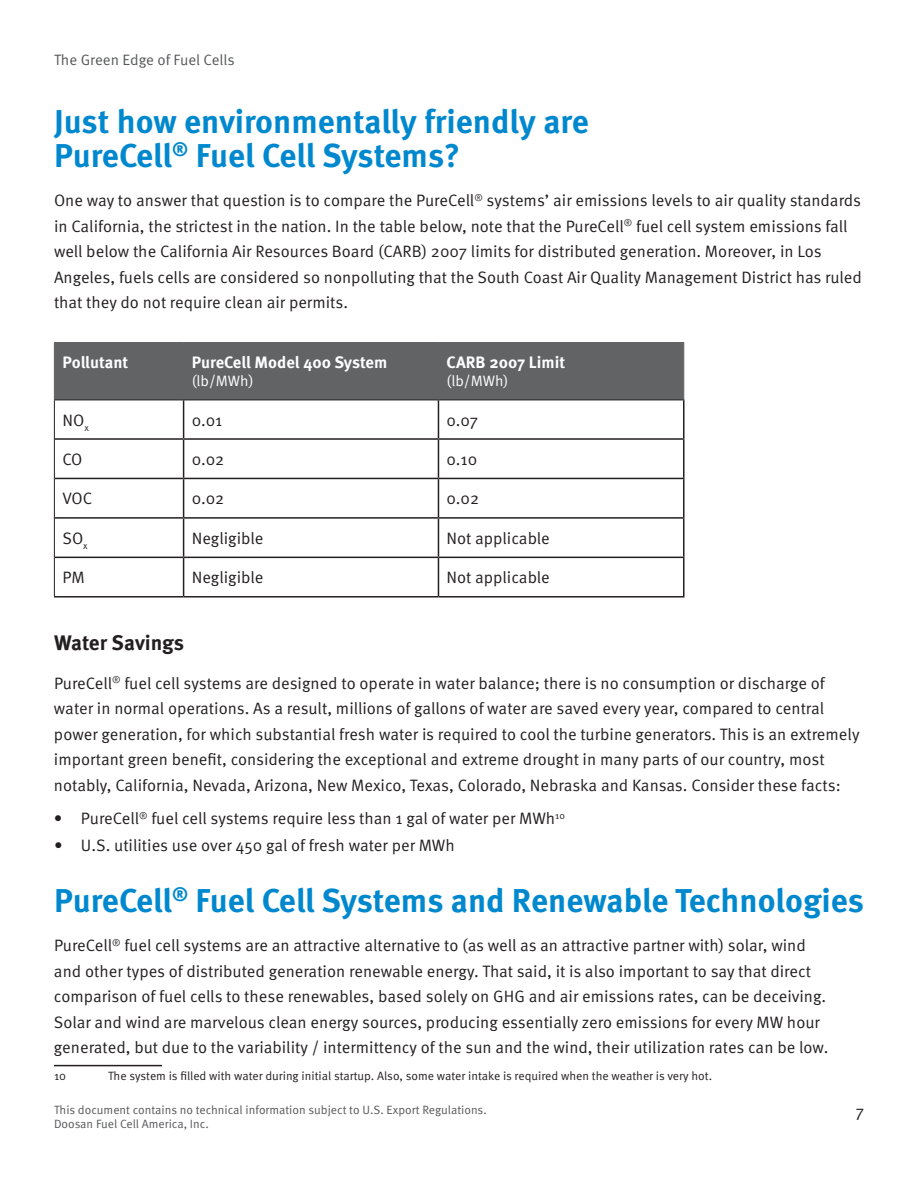
<style>
.page{position:relative;width:918px;height:1188px;background:#fff}
.page>*{position:absolute;margin:0;border:0;box-sizing:border-box;transform-origin:0 0}
.t1{font:700 33px/34.5px "Meta Pro";color:#0088ce}
.t2{font:700 21px "Meta Pro";letter-spacing:-.005em;color:#231f20}
.t3{font:16.5px/25.5px "Meta Pro";color:#231f20}
.t4{font:700 16.5px "Meta Pro";color:#fff}
.t5{font:15px "Meta Pro";color:#57585a}
.t6{font:15px "Meta Pro";letter-spacing:-.005em;color:#fff}
.t7{font:12px "Meta Pro";color:#231f20}
.t8{font:12px/14.4px "Meta Pro";color:#57585a}
</style>
<div class="page">
<div style="left:55px;top:343px;width:628px;height:57px;background:#616365"></div>
<hr style="left:54px;top:343px;width:1px;height:57px;background:#616365">
<hr style="left:184px;top:342px;width:254px;height:1px;background:#616365">
<hr style="left:438px;top:342px;width:246px;height:1px;background:#616365">
<hr style="left:54px;top:400px;width:1px;height:39px;background:#231f20">
<hr style="left:54px;top:439px;width:1px;height:39px;background:#231f20">
<hr style="left:54px;top:478px;width:1px;height:40px;background:#231f20">
<hr style="left:54px;top:518px;width:1px;height:39px;background:#231f20">
<hr style="left:54px;top:557px;width:1px;height:39px;background:#231f20">
<hr style="left:184px;top:400px;width:254px;height:1px;background:#231f20">
<hr style="left:438px;top:400px;width:247px;height:1px;background:#231f20">
<hr style="left:55px;top:438px;width:129px;height:2px;background:#231f20">
<hr style="left:184px;top:438px;width:254px;height:2px;background:#231f20">
<hr style="left:438px;top:438px;width:247px;height:2px;background:#231f20">
<hr style="left:55px;top:478px;width:129px;height:1px;background:#231f20">
<hr style="left:184px;top:478px;width:254px;height:1px;background:#231f20">
<hr style="left:438px;top:478px;width:247px;height:1px;background:#231f20">
<hr style="left:55px;top:517px;width:129px;height:2px;background:#231f20">
<hr style="left:184px;top:517px;width:254px;height:2px;background:#231f20">
<hr style="left:438px;top:517px;width:247px;height:2px;background:#231f20">
<hr style="left:55px;top:557px;width:129px;height:1px;background:#231f20">
<hr style="left:184px;top:557px;width:254px;height:1px;background:#231f20">
<hr style="left:438px;top:557px;width:247px;height:1px;background:#231f20">
<hr style="left:54px;top:596px;width:130px;height:2px;background:#231f20">
<hr style="left:184px;top:596px;width:254px;height:2px;background:#231f20">
<hr style="left:438px;top:596px;width:247px;height:2px;background:#231f20">
<hr style="left:438px;top:343px;width:1px;height:57px;background:#616365">
<hr style="left:683px;top:343px;width:1px;height:57px;background:#616365">
<hr style="left:183px;top:400px;width:1px;height:38px;background:#231f20">
<hr style="left:438px;top:400px;width:1px;height:38px;background:#231f20">
<hr style="left:683px;top:400px;width:2px;height:38px;background:#231f20">
<hr style="left:183px;top:440px;width:1px;height:38px;background:#231f20">
<hr style="left:438px;top:440px;width:1px;height:38px;background:#231f20">
<hr style="left:683px;top:440px;width:2px;height:38px;background:#231f20">
<hr style="left:183px;top:479px;width:1px;height:38px;background:#231f20">
<hr style="left:438px;top:479px;width:1px;height:38px;background:#231f20">
<hr style="left:683px;top:479px;width:2px;height:38px;background:#231f20">
<hr style="left:183px;top:519px;width:1px;height:38px;background:#231f20">
<hr style="left:438px;top:519px;width:1px;height:38px;background:#231f20">
<hr style="left:683px;top:519px;width:2px;height:38px;background:#231f20">
<hr style="left:54px;top:342px;width:130px;height:1px;background:#616365">
<hr style="left:183px;top:343px;width:1px;height:57px;background:#616365">
<hr style="left:54px;top:400px;width:130px;height:1px;background:#231f20">
<hr style="left:183px;top:558px;width:1px;height:38px;background:#231f20">
<hr style="left:438px;top:558px;width:1px;height:38px;background:#231f20">
<hr style="left:683px;top:558px;width:2px;height:38px;background:#231f20">
<hr style="left:54px;top:1065px;width:108px;height:1px;background:#231f20">
<p class="t5" style="left:54px;top:51px;width:182px">The Green Edge of Fuel Cells</p>
<h1 class="t1" style="left:54px;top:105px;width:536px">Just how environmentally friendly are<br>PureCell<sup>®</sup> Fuel Cell Systems?</h1>
<p class="t3" style="left:54px;top:188px;width:809px">One way to answer that question is to compare the PureCell<sup>®</sup> systems’ air emissions levels to air quality standards in California, the strictest in the nation. In the table below, note that the PureCell<sup>®</sup> fuel cell system emissions fall well below the California Air Resources Board (CARB) 2007 limits for distributed generation. Moreover, in Los Angeles, fuels cells are considered so nonpolluting that the South Coast Air Quality Management District has ruled that they do not require clean air permits.</p>
<p class="t4" style="left:62px;top:352px;width:67px">Pollutant</p>
<p class="t4" style="left:192px;top:352px;width:197px">PureCell Model 400 System</p>
<p class="t6" style="left:192px;top:372px;width:63px">(lb/MWh)</p>
<p class="t4" style="left:447px;top:352px;width:120px">CARB 2007 Limit</p>
<p class="t6" style="left:447px;top:372px;width:63px">(lb/MWh)</p>
<p class="t3" style="left:62px;top:407px;width:28px">NO<sub>x</sub></p>
<p class="t3" style="left:192px;top:407px;width:32px">0.01</p>
<p class="t3" style="left:447px;top:407px;width:33px">0.07</p>
<p class="t3" style="left:62px;top:447px;width:22px">CO</p>
<p class="t3" style="left:192px;top:447px;width:34px">0.02</p>
<p class="t3" style="left:447px;top:447px;width:32px">0.10</p>
<p class="t3" style="left:62px;top:486px;width:31px">VOC</p>
<p class="t3" style="left:192px;top:486px;width:34px">0.02</p>
<p class="t3" style="left:447px;top:486px;width:34px">0.02</p>
<p class="t3" style="left:62px;top:526px;width:27px">SO<sub>x</sub></p>
<p class="t3" style="left:192px;top:526px;width:73px">Negligible</p>
<p class="t3" style="left:447px;top:526px;width:105px">Not applicable</p>
<p class="t3" style="left:62px;top:565px;width:24px">PM</p>
<p class="t3" style="left:192px;top:565px;width:73px">Negligible</p>
<p class="t3" style="left:447px;top:565px;width:105px">Not applicable</p>
<p class="t2" style="left:54px;top:629px;width:132px">Water Savings</p>
<p class="t3" style="left:54px;top:670px;width:807px">PureCell<sup>®</sup> fuel cell systems are designed to operate in water balance; there is no consumption or discharge of water in normal operations. As a result, millions of gallons of water are saved every year, compared to central power generation, for which substantial fresh water is required to cool the turbine generators. This is an extremely important green benefit, considering the exceptional and extreme drought in many parts of our country, most notably, California, Nevada, Arizona, New Mexico, Texas, Colorado, Nebraska and Kansas. Consider these facts:</p>
<p class="t3" style="left:54px;top:806px;width:513px">• PureCell<sup>®</sup> fuel cell systems require less than 1 gal of water per MWh<sup>10</sup></p>
<p class="t3" style="left:54px;top:832px;width:402px">• U.S. utilities use over 450 gal of fresh water per MWh</p>
<h1 class="t1" style="left:54px;top:884px;width:812px">PureCell<sup>®</sup> Fuel Cell Systems and Renewable Technologies</h1>
<p class="t3" style="left:54px;top:933px;width:776px">PureCell<sup>®</sup> fuel cell systems are an attractive alternative to (as well as an attractive partner with) solar, wind and other types of distributed generation renewable energy. That said, it is also important to say that direct comparison of fuel cells to these renewables, based solely on GHG and air emissions rates, can be deceiving.<br>Solar and wind are marvelous clean energy sources, producing essentially zero emissions for every MW hour generated, but due to the variability / intermittency of the sun and the wind, their utilization rates can be low.</p>
<p class="t7" style="left:54px;top:1069px;width:14px">10</p>
<p class="t7" style="left:108px;top:1069px;width:606px">The system is filled with water during initial startup. Also, some water intake is required when the weather is very hot.</p>
<p class="t8" style="left:54px;top:1103px;width:434px">This document contains no technical information subject to U.S. Export Regulations.<br>Doosan Fuel Cell America, Inc.</p>
<p class="t3" style="left:856px;top:1099px;width:10px">7</p>
</div>
